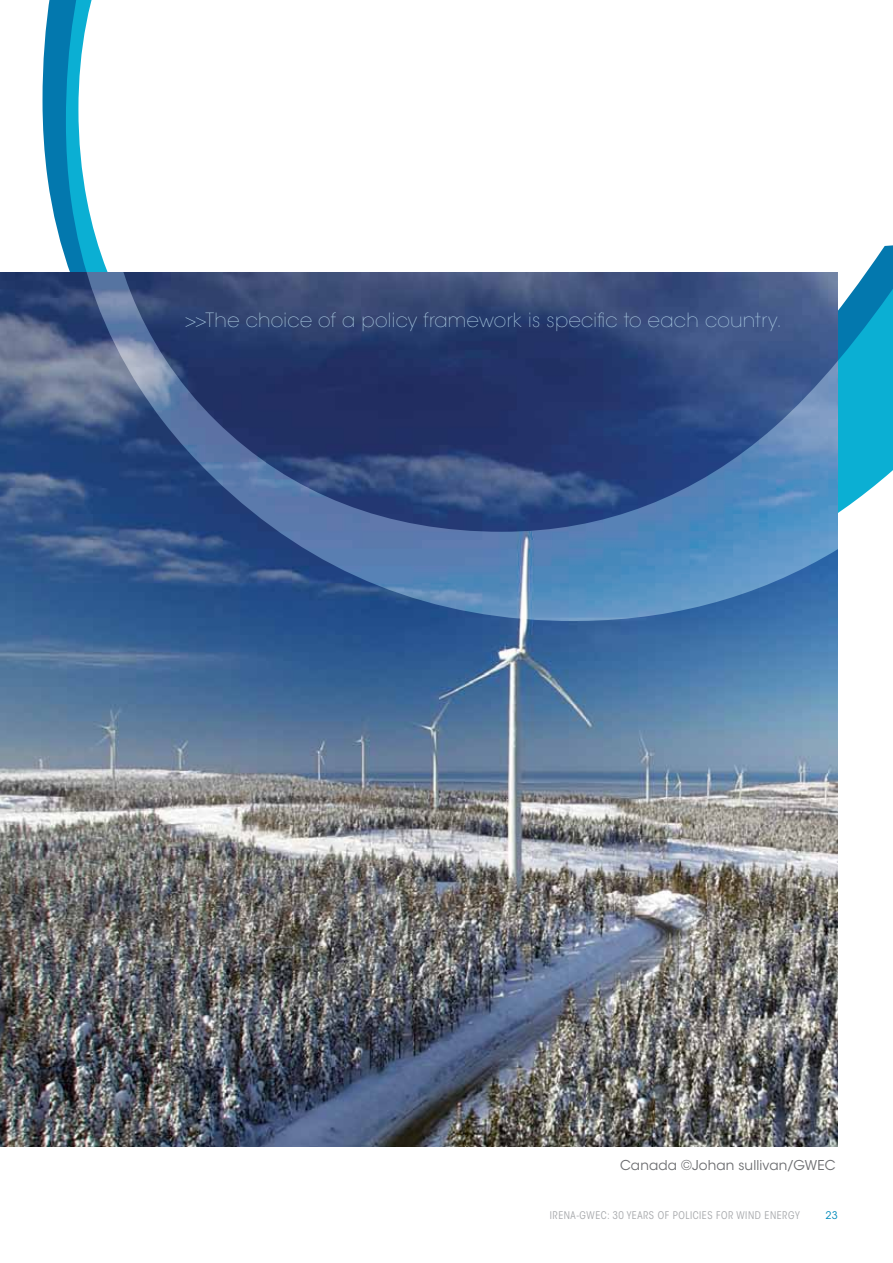
<style>
.page{position:relative;width:893px;height:1263px;background:#fff}
.page>*{position:absolute;margin:0;border:0;box-sizing:border-box;transform-origin:0 0}
.t1{font:200 19.5px "ITC Avant Garde Std";letter-spacing:.015em;color:#adcee4}
.t2{font:13.5px "ITC Avant Garde Std";letter-spacing:.01em;color:#6d6e71}
.t3{font:condensed 10.5px "ITC Avant Garde Std";letter-spacing:.05em;color:#a7a9ac}
.t4{font:10.5px "ITC Avant Garde Std";color:#008abb}
</style>
<div class="page">
<img style="left:0;top:272px;width:838px;height:874px">
<svg style="left:66px;top:0;width:827px;height:621px"></svg>
<p class="t1" style="left:185px;top:309px;width:598px">&gt;&gt;The choice of a policy framework is specific to each country.</p>
<p class="t2" style="left:620px;top:1157px;width:217px">Canada ©Johan sullivan/GWEC</p>
<p class="t3" style="left:550px;top:1209px;width:251px">IRENA-GWEC: 30 YEARS OF POLICIES FOR WIND ENERGY</p>
<p class="t4" style="left:826px;top:1209px;width:14px">23</p>
</div>
